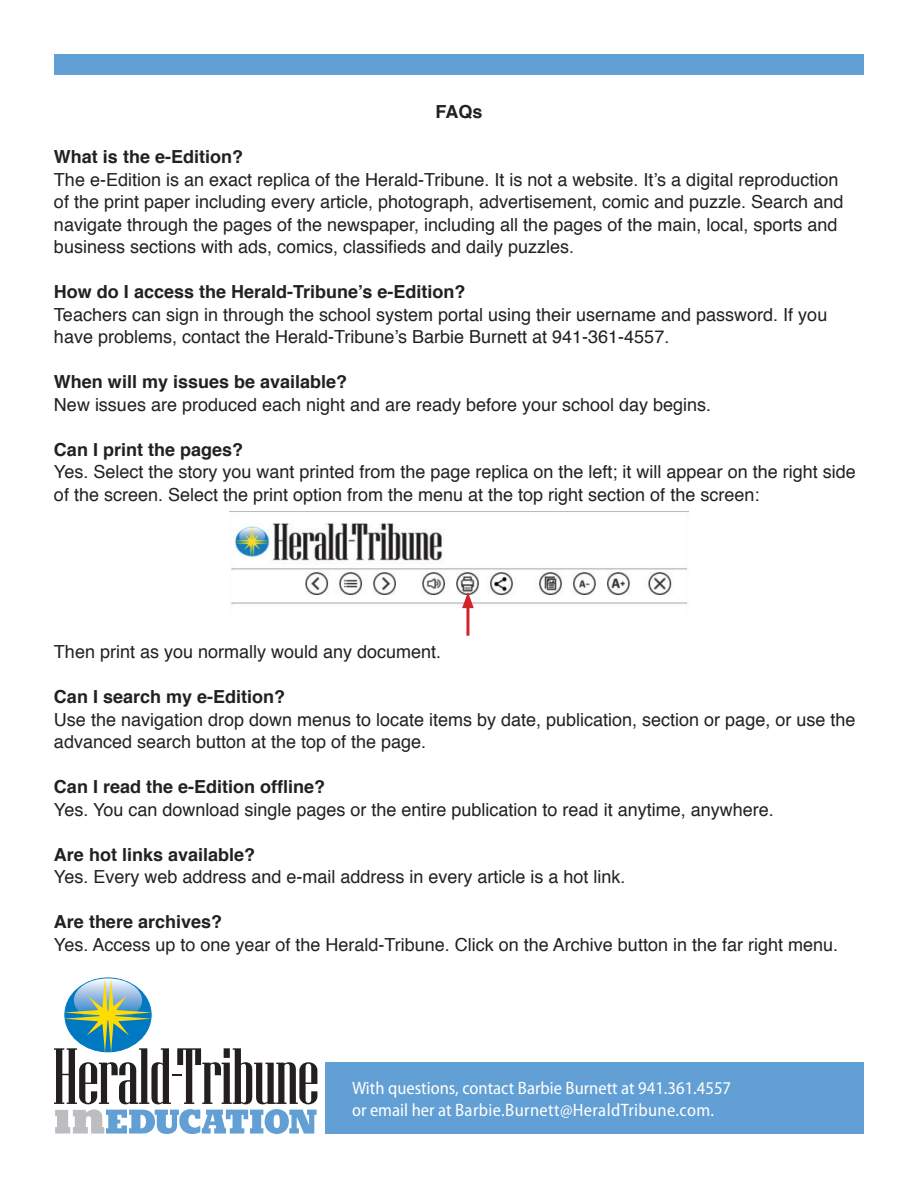
<style>
.page{position:relative;width:918px;height:1188px;background:#fff}
.page>*{position:absolute;margin:0;border:0;box-sizing:border-box;transform-origin:0 0}
.t1{font:18px/22.5px "Helvetica";color:#212121}
.t2{font:700 18px "Helvetica";color:#212121}
.t3{font:semi-condensed 18px/22.5px "Myriad Pro";color:#fff}
</style>
<div class="page">
<svg style="left:54px;top:978px;width:263px;height:156px"></svg>
<div style="left:325px;top:1062px;width:539px;height:72px;background:#629fd5"></div>
<div style="left:54px;top:54px;width:810px;height:21px;background:#629fd5"></div>
<img style="left:231px;top:523px;width:457px;height:91px">
<hr style="left:466px;top:602px;width:3px;height:34px;background:#d1232a">
<svg style="left:462px;top:592px;width:12px;height:16px"></svg>
<p class="t2" style="left:435px;top:97px;width:49px">FAQs</p>
<p class="t2" style="left:54px;top:142px;width:191px">What is the e-Edition?</p>
<p class="t1" style="left:54px;top:169px;width:791px">The e-Edition is an exact replica of the Herald-Tribune. It is not a website. It’s a digital reproduction of the print paper including every article, photograph, advertisement, comic and puzzle. Search and navigate through the pages of the newspaper, including all the pages of the main, local, sports and business sections with ads, comics, classifieds and daily puzzles.</p>
<p class="t2" style="left:54px;top:277px;width:413px">How do I access the Herald-Tribune’s e-Edition?</p>
<p class="t1" style="left:54px;top:304px;width:775px">Teachers can sign in through the school system portal using their username and password. If you have problems, contact the Herald-Tribune’s Barbie Burnett at 941-361-4557.</p>
<p class="t2" style="left:54px;top:367px;width:295px">When will my issues be available?</p>
<p class="t1" style="left:54px;top:394px;width:659px">New issues are produced each night and are ready before your school day begins.</p>
<p class="t2" style="left:54px;top:435px;width:191px">Can I print the pages?</p>
<p class="t1" style="left:54px;top:461px;width:803px">Yes. Select the story you want printed from the page replica on the left; it will appear on the right side of the screen. Select the print option from the menu at the top right section of the screen:</p>
<p class="t1" style="left:54px;top:641px;width:389px">Then print as you normally would any document.</p>
<p class="t2" style="left:54px;top:682px;width:233px">Can I search my e-Edition?</p>
<p class="t1" style="left:54px;top:709px;width:803px">Use the navigation drop down menus to locate items by date, publication, section or page, or use the advanced search button at the top of the page.</p>
<p class="t2" style="left:54px;top:772px;width:273px">Can I read the e-Edition offline?</p>
<p class="t1" style="left:54px;top:799px;width:721px">Yes. You can download single pages or the entire publication to read it anytime, anywhere.</p>
<p class="t2" style="left:54px;top:840px;width:203px">Are hot links available?</p>
<p class="t1" style="left:54px;top:866px;width:573px">Yes. Every web address and e-mail address in every article is a hot link.</p>
<p class="t2" style="left:54px;top:907px;width:170px">Are there archives?</p>
<p class="t1" style="left:54px;top:934px;width:786px">Yes. Access up to one year of the Herald-Tribune. Click on the Archive button in the far right menu.</p>
<p class="t3" style="left:352px;top:1076px;width:381px">With questions, contact Barbie Burnett at 941.361.4557 or email her at Barbie.Burnett@HeraldTribune.com.</p>
</div>
